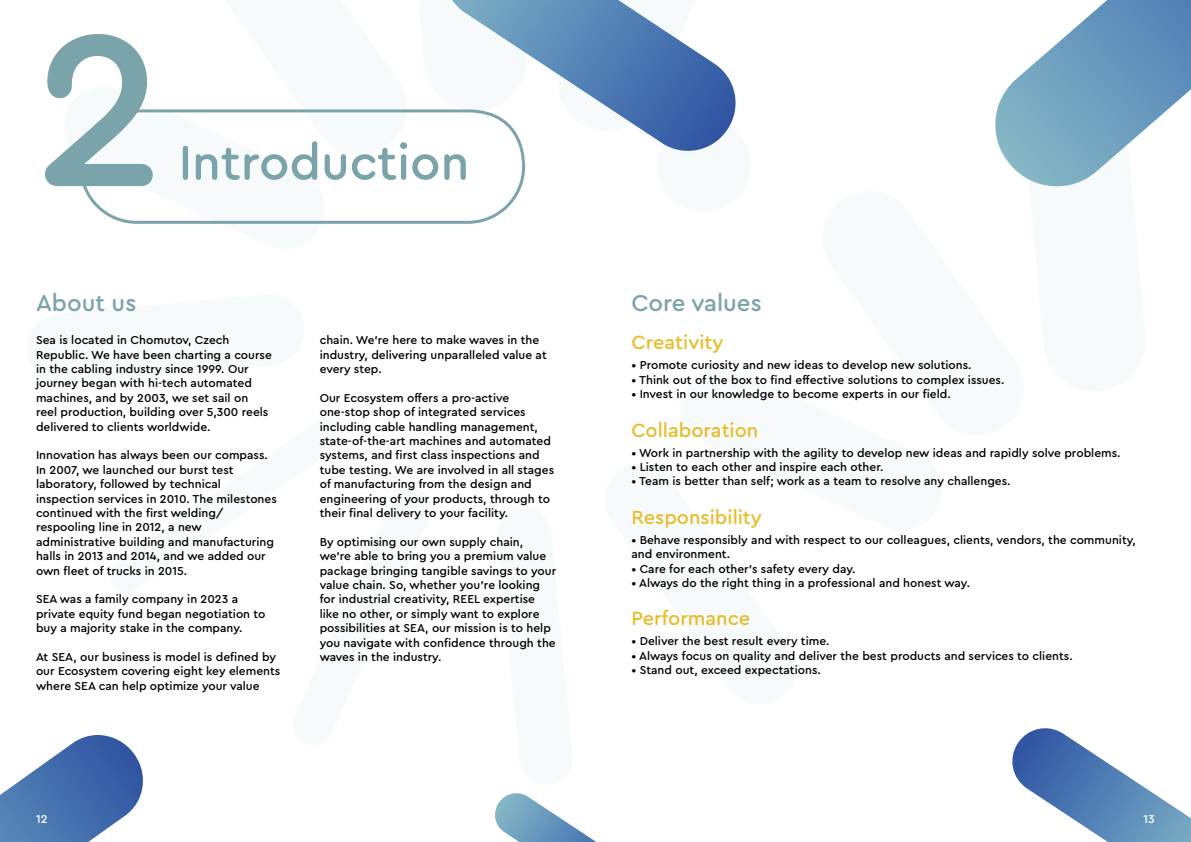
<style>
.page{position:relative;width:1191px;height:842px;background:#fff}
.page>*{position:absolute;margin:0;border:0;box-sizing:border-box;transform-origin:0 0}
.t1{font:500 226.7px "Cera Round Pro";color:#7ba3aa}
.t2{font:500 50.1px "Cera Round Pro";color:#7ba3aa}
.t3{font:500 24px "Cera Round Pro";color:#7ba3aa}
.t4{font:500 20px "Cera Round Pro";color:#e8bd2e}
.t5{font:500 12px/14.4px "Cera Round Pro";color:#000}
.t6{font:500 12px "Cera Round Pro";color:#fff}
</style>
<div class="page">
<svg style="left:995px;top:0;width:196px;height:187px"></svg>
<svg style="left:495px;top:793px;width:101px;height:49px"></svg>
<svg style="left:0;top:735px;width:143px;height:107px"></svg>
<svg style="left:452px;top:0;width:284px;height:151px"></svg>
<svg style="left:1012px;top:728px;width:179px;height:114px"></svg>
<svg style="left:79px;top:108px;width:450px;height:116px"></svg>
<h1 class="t1" style="left:35px;top:-46px;width:131px">2</h1>
<h2 class="t2" style="left:179px;top:128px;width:292px">Introduction</h2>
<h3 class="t3" style="left:36px;top:286px;width:102px">About us</h3>
<p class="t5" style="left:36px;top:332px;width:237px">Sea is located in Chomutov, Czech Republic. We have been charting a course in the cabling industry since 1999. Our journey began with hi-tech automated machines, and by 2003, we set sail on reel production, building over 5,300 reels delivered to clients worldwide.</p>
<p class="t5" style="left:36px;top:447px;width:242px">Innovation has always been our compass.<br>In 2007, we launched our burst test laboratory, followed by technical inspection services in 2010. The milestones continued with the first welding/ respooling line in 2012, a new administrative building and manufacturing halls in 2013 and 2014, and we added our own fleet of trucks in 2015.</p>
<p class="t5" style="left:36px;top:591px;width:231px">SEA was a family company in 2023 a private equity fund began negotiation to buy a majority stake in the company.</p>
<p class="t5" style="left:36px;top:649px;width:246px">At SEA, our business is model is defined by our Ecosystem covering eight key elements where SEA can help optimize your value</p>
<p class="t5" style="left:320px;top:332px;width:228px">chain. We’re here to make waves in the industry, delivering unparalleled value at every step.</p>
<p class="t5" style="left:320px;top:390px;width:236px">Our Ecosystem offers a pro-active one-stop shop of integrated services including cable handling management, state-of-the-art machines and automated systems, and first class inspections and tube testing. We are involved in all stages of manufacturing from the design and engineering of your products, through to their final delivery to your facility.</p>
<p class="t5" style="left:320px;top:534px;width:238px">By optimising our own supply chain, we’re able to bring you a premium value package bringing tangible savings to your value chain. So, whether you’re looking for industrial creativity, REEL expertise like no other, or simply want to explore possibilities at SEA, our mission is to help you navigate with confidence through the waves in the industry.</p>
<h3 class="t3" style="left:631px;top:286px;width:132px">Core values</h3>
<h3 class="t4" style="left:631px;top:329px;width:93px">Creativity</h3>
<p class="t5" style="left:631px;top:357px;width:342px">• Promote curiosity and new ideas to develop new solutions.</p>
<p class="t5" style="left:631px;top:372px;width:374px">• Think out of the box to find effective solutions to complex issues.</p>
<p class="t5" style="left:631px;top:386px;width:321px">• Invest in our knowledge to become experts in our field.</p>
<h3 class="t4" style="left:631px;top:416px;width:128px">Collaboration</h3>
<p class="t5" style="left:631px;top:445px;width:490px">• Work in partnership with the agility to develop new ideas and rapidly solve problems.</p>
<p class="t5" style="left:631px;top:459px;width:253px">• Listen to each other and inspire each other.</p>
<p class="t5" style="left:631px;top:473px;width:381px">• Team is better than self; work as a team to resolve any challenges.</p>
<h3 class="t4" style="left:631px;top:503px;width:132px">Responsibility</h3>
<p class="t5" style="left:631px;top:532px;width:506px">• Behave responsibly and with respect to our colleagues, clients, vendors, the community, and environment.</p>
<p class="t5" style="left:631px;top:561px;width:225px">• Care for each other’s safety every day.</p>
<p class="t5" style="left:631px;top:575px;width:340px">• Always do the right thing in a professional and honest way.</p>
<h3 class="t4" style="left:631px;top:605px;width:120px">Performance</h3>
<p class="t5" style="left:631px;top:633px;width:200px">• Deliver the best result every time.</p>
<p class="t5" style="left:631px;top:648px;width:443px">• Always focus on quality and deliver the best products and services to clients.</p>
<p class="t5" style="left:631px;top:662px;width:191px">• Stand out, exceed expectations.</p>
<p class="t6" style="left:36px;top:810px;width:13px">12</p>
<p class="t6" style="left:1143px;top:810px;width:13px">13</p>
</div>
